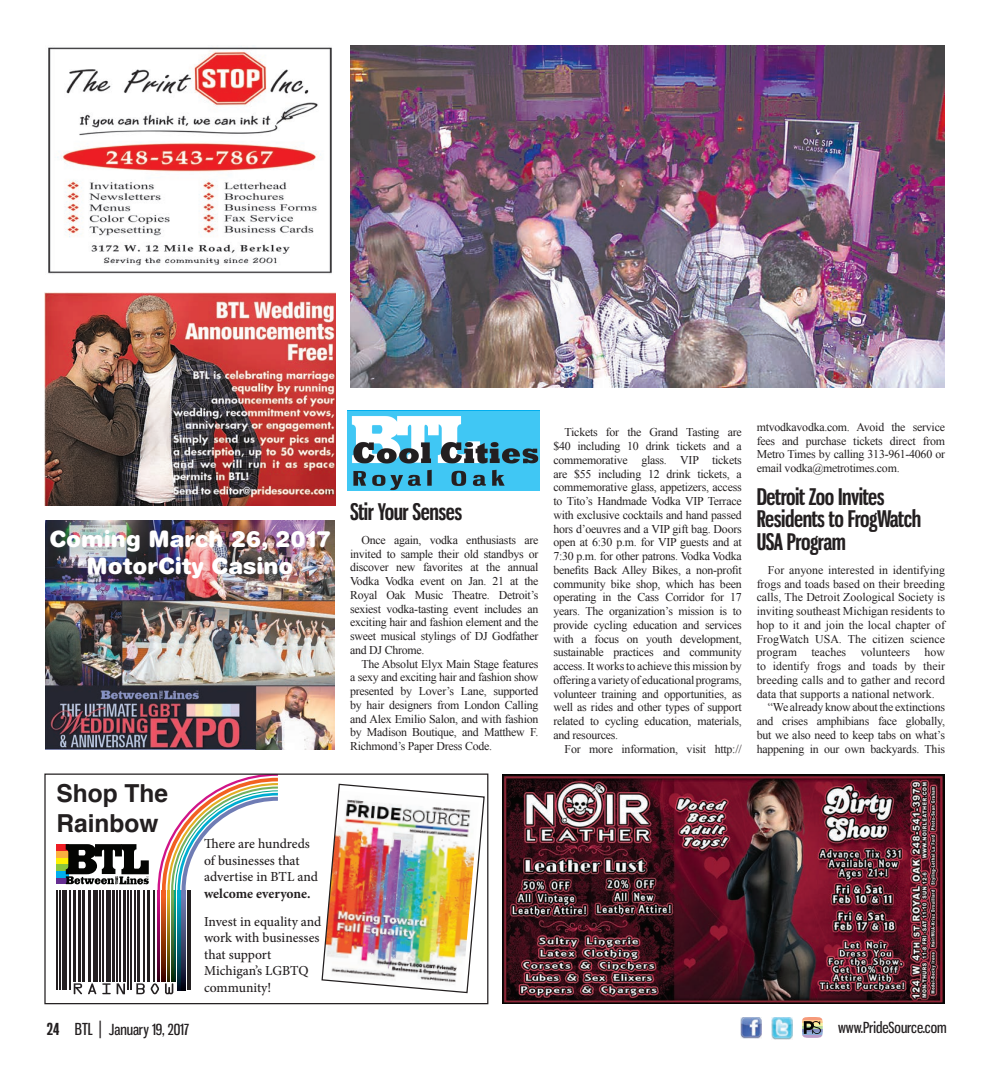
<style>
.page{position:relative;width:990px;height:1080px;background:#fff}
.page>*{position:absolute;margin:0;border:0;box-sizing:border-box;transform-origin:0 0}
.t1{font:700 24.75px/29.8px "Helvetica";color:#231f20}
.t2{font:700 22.5px/22.5px "Gnuolane Rg";letter-spacing:-.02em;color:#231f20}
.t3{font:900 22.5px/27px "Helvetica Rounded";color:#fff;text-align:center}
.t4{font:15px "Gnuolane Rg";color:#231f20}
.t5{font:500 13.75px/16.5px "Minion Pro";letter-spacing:-.005em;color:#231f20}
.Interview_A___2nd_Pa{font:11.88px/13.8px "Times New Roman";letter-spacing:-.02em;color:#231f20;text-align:justify}
.s1{font-weight:700}
.s2{font-weight:700;font-size:16.25px}
.s3{font-size:16.25px}
.s4{font-size:17.5px}
</style>
<div class="page">
<img style="left:771px;top:1017px;width:22px;height:22px">
<img style="left:740px;top:1017px;width:22px;height:22px">
<hr style="left:802px;top:1017px;width:21px;height:3px;background:#f69a7a">
<hr style="left:802px;top:1020px;width:21px;height:3px;background:#fdc88a">
<hr style="left:802px;top:1023px;width:21px;height:3px;background:#f6f3a2">
<hr style="left:802px;top:1026px;width:21px;height:3px;background:#b7d99b">
<hr style="left:802px;top:1029px;width:21px;height:3px;background:#868fc4">
<hr style="left:802px;top:1032px;width:21px;height:3px;background:#8fafd8">
<hr style="left:802px;top:1035px;width:21px;height:3px;background:#bb9cc9">
<svg style="left:804px;top:1021px;width:17px;height:13px"></svg>
<img style="left:48px;top:45px;width:284px;height:229px">
<img style="left:502px;top:774px;width:443px;height:229px">
<img style="left:350px;top:45px;width:595px;height:343px">
<div style="left:347px;top:410px;width:193px;height:81px;background:#40c7f4"></div>
<img style="left:351px;top:416px;width:188px;height:75px">
<img style="left:45px;top:292px;width:290px;height:213px">
<svg style="left:56px;top:776px;width:222px;height:219px"></svg>
<div style="left:56px;top:877px;width:13px;height:7px;background:#652d91"></div>
<div style="left:56px;top:871px;width:13px;height:7px;background:#00aeef"></div>
<div style="left:56px;top:864px;width:13px;height:7px;background:#8bc63e"></div>
<div style="left:56px;top:857px;width:13px;height:7px;background:#fff101"></div>
<div style="left:56px;top:851px;width:13px;height:7px;background:#fbb03f"></div>
<div style="left:56px;top:844px;width:13px;height:7px;background:#ee1d23"></div>
<svg style="left:66px;top:844px;width:83px;height:41px"></svg>
<img style="left:321px;top:783px;width:164px;height:211px">
<div style="left:44px;top:774px;width:444px;height:230px;border:1px solid #231f20"></div>
<img style="left:45px;top:520px;width:290px;height:230px">
<p class="t3" style="left:50px;top:525px;width:282px">Coming March 26, 2017<br>MotorCity Casino</p>
<p class="t1" style="left:57px;top:779px;width:113px">Shop The<br>Rainbow</p>
<p class="t5" style="left:204px;top:836px;width:115px">There are hundreds of businesses that advertise in BTL and <span class="s1">welcome everyone.</span></p>
<p class="t5" style="left:204px;top:913px;width:119px">Invest in equality and work with businesses that support<br>Michigan’s LGBTQ community!</p>
<p class="t2" style="left:350px;top:500px;width:114px">Stir Your Senses</p>
<p class="Interview_A___2nd_Pa" style="left:350px;top:533px;width:190px;text-indent:11px">Once again, vodka enthusiasts are invited to sample their old standbys or discover new favorites at the annual Vodka Vodka event on Jan. 21 at the Royal Oak Music Theatre. Detroit’s sexiest vodka-tasting event includes an exciting hair and fashion element and the sweet musical stylings of DJ Godfather and DJ Chrome.</p>
<p class="Interview_A___2nd_Pa" style="left:350px;top:657px;width:190px;text-indent:11px">The Absolut Elyx Main Stage features a sexy and exciting hair and fashion show presented by Lover’s Lane, supported by hair designers from London Calling and Alex Emilio Salon, and with fashion by Madison Boutique, and Matthew F.<br>Richmond’s Paper Dress Code.</p>
<p class="Interview_A___2nd_Pa" style="left:553px;top:425px;width:190px;text-indent:11px">Tickets for the Grand Tasting are $40 including 10 drink tickets and a commemorative glass. VIP tickets are $55 including 12 drink tickets, a commemorative glass, appetizers, access to Tito’s Handmade Vodka VIP Terrace with exclusive cocktails and hand passed hors d’oeuvres and a VIP gift bag. Doors open at 6:30 p.m. for VIP guests and at 7:30 p.m. for other patrons. Vodka Vodka benefits Back Alley Bikes, a non-profit community bike shop, which has been operating in the Cass Corridor for 17 years. The organization’s mission is to provide cycling education and services with a focus on youth development, sustainable practices and community access. It works to achieve this mission by offering a variety of educational programs, volunteer training and opportunities, as well as rides and other types of support related to cycling education, materials, and resources.</p>
<p class="Interview_A___2nd_Pa" style="left:565px;top:742px;width:179px">For more information, visit http://</p>
<p class="Interview_A___2nd_Pa" style="left:757px;top:420px;width:190px">mtvodkavodka.com. Avoid the service fees and purchase tickets direct from Metro Times by calling 313-961-4060 or email vodka@metrotimes.com.</p>
<p class="t2" style="left:757px;top:485px;width:166px">Detroit Zoo Invites<br>Residents to FrogWatch<br>USA Program</p>
<p class="Interview_A___2nd_Pa" style="left:757px;top:563px;width:190px;text-indent:11px">For anyone interested in identifying frogs and toads based on their breeding calls, The Detroit Zoological Society is inviting southeast Michigan residents to hop to it and join the local chapter of FrogWatch USA. The citizen science program teaches volunteers how to identify frogs and toads by their breeding calls and to gather and record data that supports a national network.</p>
<p class="Interview_A___2nd_Pa" style="left:757px;top:700px;width:190px;text-indent:11px">“We already know about the extinctions and crises amphibians face globally, but we also need to keep tabs on what’s happening in our own backyards. This</p>
<p class="t4" style="left:47px;top:1021px;width:144px"><span class="s2">24</span> <span class="s3">BTL</span> <span class="s4">|</span> January 19, 2017</p>
<p class="t4" style="left:838px;top:1019px;width:110px">www.PrideSource.com</p>
</div>
